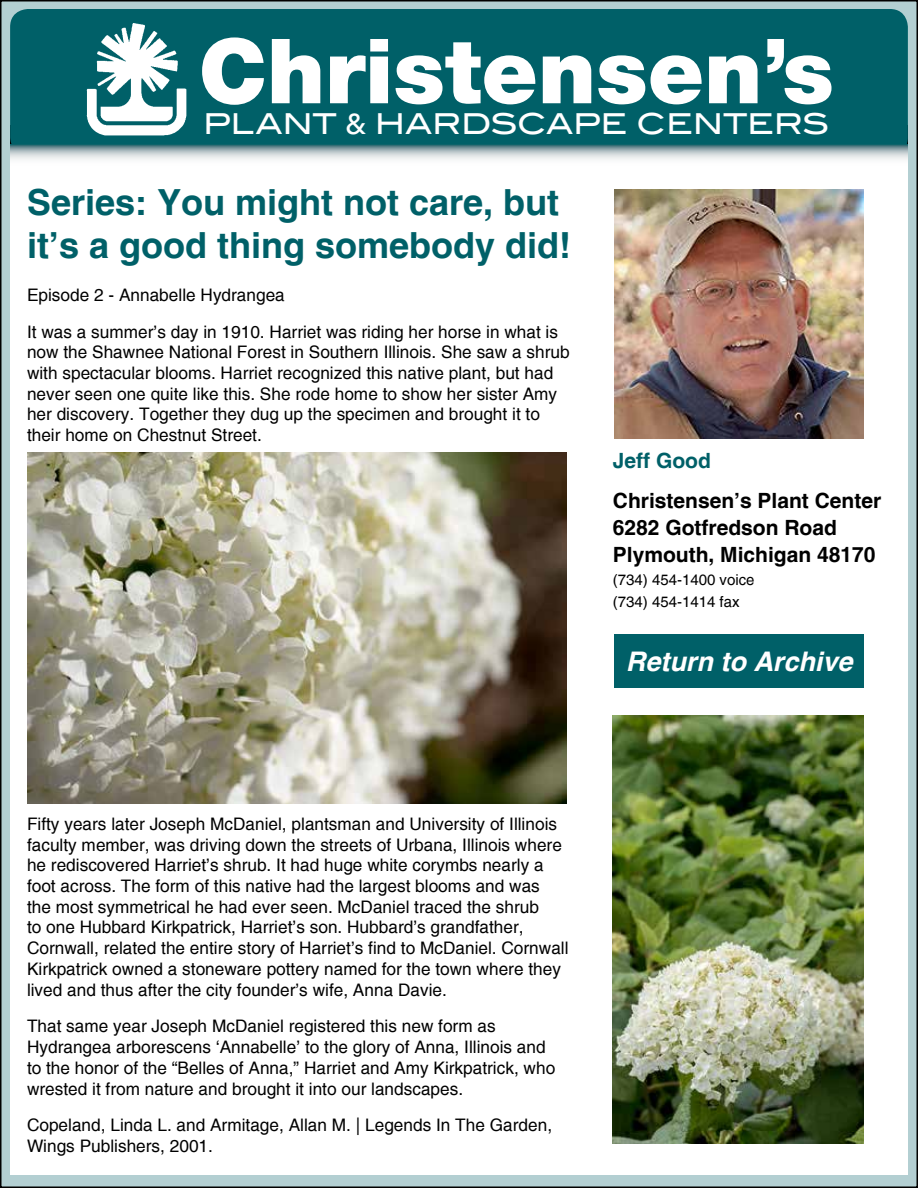
<style>
.page{position:relative;width:918px;height:1188px;background:#fff}
.page>*{position:absolute;margin:0;border:0;box-sizing:border-box;transform-origin:0 0}
.t1{font:900 90px "Helvetica Neue LT Std";color:#fff}
.t2{font:700 36px/43.2px "Helvetica";color:#006068}
.t3{font:28.8px "Blair ITC Std";letter-spacing:-.01em;color:#fff}
.t4{font:italic 700 27px "Helvetica";color:#fff}
.t5{font:700 21px/27px "Helvetica";color:#000}
.t6{font:700 21px "Helvetica";color:#006068}
.t7{font:17.25px/20.7px "Helvetica";color:#000}
.t8{font:15px/22.5px "Helvetica";color:#000}
.s1{font-family:"Avenir LT Std";font-weight:500}
</style>
<div class="page">
<div style="left:1px;top:1px;width:916px;height:1186px;background:#b3cfd2"></div>
<div style="left:10px;top:155px;width:898px;height:1019px;background:#fff"></div>
<div style="left:10px;top:9px;width:898px;height:146px;background:#006068;border-radius:18px"></div>
<img style="left:86px;top:23px;width:101px;height:113px">
<svg style="left:10px;top:144px;width:898px;height:16px"></svg>
<div style="left:614px;top:634px;width:250px;height:54px;background:#006068"></div>
<img style="left:614px;top:189px;width:250px;height:250px">
<img style="left:27px;top:452px;width:540px;height:351px">
<img style="left:613px;top:716px;width:251px;height:427px">
<h1 class="t1" style="left:199px;top:17px;width:636px">Christensen’s</h1>
<h3 class="t3" style="left:203px;top:106px;width:628px">PLANT <span class="s1">&amp;</span> HARDSCAPE CENTERS</h3>
<h2 class="t2" style="left:27px;top:183px;width:546px">Series: You might not care, but it’s a good thing somebody did!</h2>
<p class="t7" style="left:27px;top:277px;width:533px;line-height:36.9px">Episode 2 - Annabelle Hydrangea<br>It was a summer’s day in 1910. Harriet was riding her horse in what is</p>
<p class="t7" style="left:27px;top:343px;width:544px">now the Shawnee National Forest in Southern Illinois. She saw a shrub with spectacular blooms. Harriet recognized this native plant, but had never seen one quite like this. She rode home to show her sister Amy her discovery. Together they dug up the specimen and brought it to their home on Chestnut Street.</p>
<p class="t6" style="left:613px;top:447px;width:100px">Jeff Good</p>
<p class="t5" style="left:613px;top:488px;width:270px">Christensen’s Plant Center<br>6282 Gotfredson Road<br>Plymouth, Michigan 48170</p>
<p class="t8" style="left:613px;top:569px;width:143px">(734) 454-1400 voice (734) 454-1414 fax</p>
<h3 class="t4" style="left:626px;top:645px;width:228px">Return to Archive</h3>
<p class="t7" style="left:27px;top:814px;width:543px">Fifty years later Joseph McDaniel, plantsman and University of Illinois faculty member, was driving down the streets of Urbana, Illinois where he rediscovered Harriet’s shrub. It had huge white corymbs nearly a foot across. The form of this native had the largest blooms and was<br>the most symmetrical he had ever seen. McDaniel traced the shrub<br>to one Hubbard Kirkpatrick, Harriet’s son. Hubbard’s grandfather, Cornwall, related the entire story of Harriet’s find to McDaniel. Cornwall Kirkpatrick owned a stoneware pottery named for the town where they lived and thus after the city founder’s wife, Anna Davie.</p>
<p class="t7" style="left:27px;top:1017px;width:530px">That same year Joseph McDaniel registered this new form as Hydrangea arborescens ‘Annabelle’ to the glory of Anna, Illinois and to the honor of the “Belles of Anna,” Harriet and Amy Kirkpatrick, who wrested it from nature and brought it into our landscapes.</p>
<p class="t7" style="left:27px;top:1116px;width:527px">Copeland, Linda L. and Armitage, Allan M. | Legends In The Garden,<br>Wings Publishers, 2001.</p>
</div>
